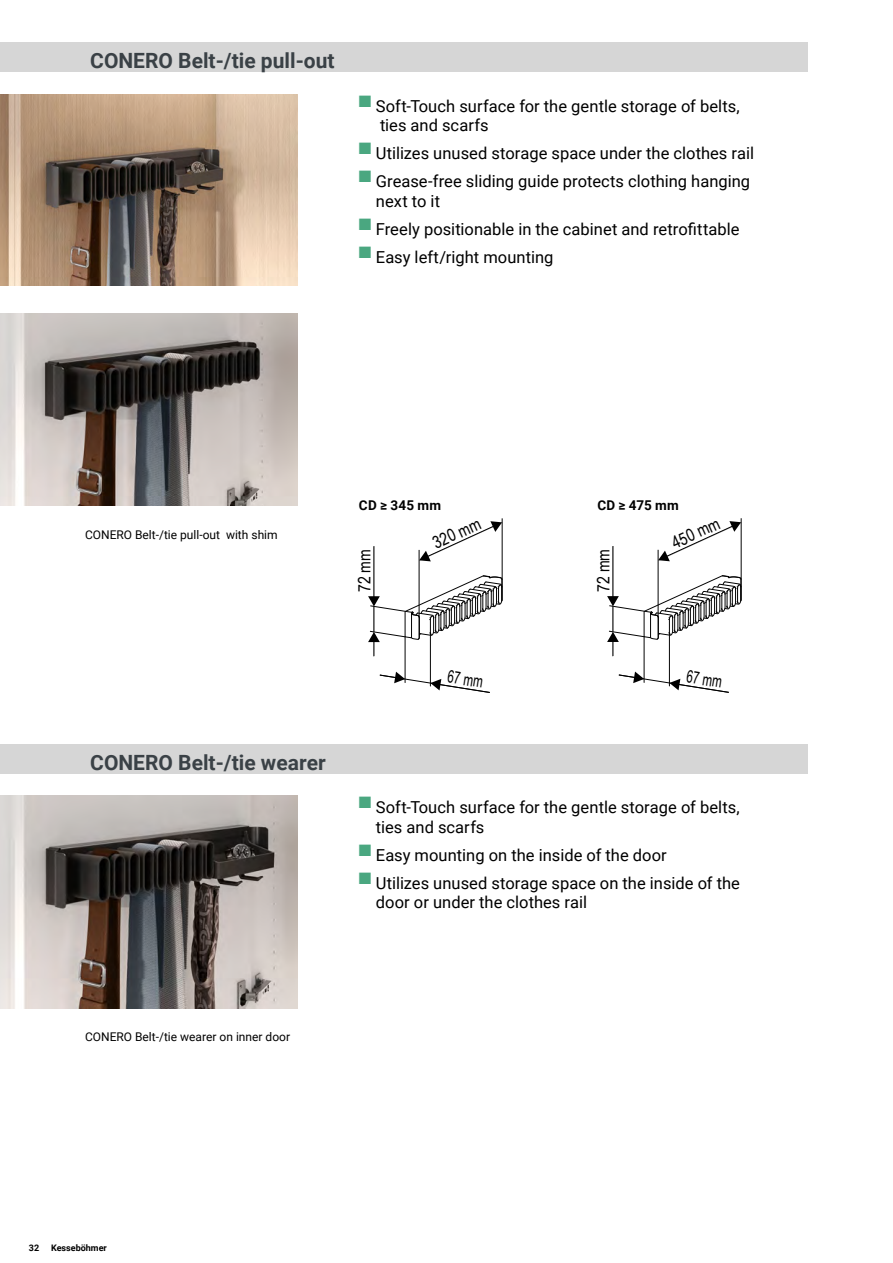
<style>
.page{position:relative;width:893px;height:1263px;background:#fff}
.page>*{position:absolute;margin:0;border:0;box-sizing:border-box;transform-origin:0 0}
.Head{font:700 21px "Roboto";color:#3a4146}
.t1{font:17.1px "Arial Narrow";color:#000}
.t2{font:17.1px "Arial Narrow";color:#000;scale:.83 1}
.t3{font:16.5px/19.5px "Roboto";color:#000}
.t4{font:16.5px "Zapf Dingbats ITC";color:#4aa780}
.t5{font:700 13.5px "Roboto";letter-spacing:.015em;color:#000}
.t6{font:12px "Roboto";color:#000}
.t7{font:700 9px "Roboto";color:#000}
</style>
<div class="page">
<div style="left:0;top:43px;width:808px;height:29px;background:#d6d6d6"></div>
<div style="left:0;top:744px;width:808px;height:30px;background:#d6d6d6"></div>
<img style="left:0;top:94px;width:298px;height:192px">
<hr style="left:374px;top:546px;width:1px;height:52px;background:#000">
<hr style="left:405px;top:636px;width:1px;height:46px;background:#050505">
<hr style="left:430px;top:632px;width:1px;height:54px;background:#050505">
<svg style="left:379px;top:672px;width:111px;height:21px"></svg>
<svg style="left:368px;top:574px;width:135px;height:82px"></svg>
<svg style="left:419px;top:521px;width:83px;height:40px"></svg>
<hr style="left:419px;top:550px;width:1px;height:67px;background:#050505">
<hr style="left:502px;top:518px;width:1px;height:62px;background:#050505">
<hr style="left:613px;top:546px;width:1px;height:52px;background:#000">
<hr style="left:644px;top:636px;width:1px;height:46px;background:#050505">
<hr style="left:669px;top:632px;width:1px;height:54px;background:#050505">
<svg style="left:618px;top:671px;width:111px;height:22px"></svg>
<svg style="left:607px;top:574px;width:135px;height:82px"></svg>
<svg style="left:658px;top:521px;width:83px;height:40px"></svg>
<hr style="left:658px;top:550px;width:1px;height:67px;background:#050505">
<hr style="left:741px;top:518px;width:1px;height:61px;background:#050505">
<img style="left:0;top:796px;width:298px;height:212px">
<img style="left:0;top:314px;width:298px;height:191px">
<p class="Head" style="left:90px;top:46px;width:246px">CONERO Belt-/tie pull-out</p>
<p class="t4" style="left:359px;top:93px;width:14px">■</p>
<p class="t4" style="left:359px;top:141px;width:14px">■</p>
<p class="t4" style="left:359px;top:169px;width:14px">■</p>
<p class="t4" style="left:359px;top:216px;width:14px">■</p>
<p class="t4" style="left:359px;top:244px;width:14px">■</p>
<p class="t3" style="left:376px;top:95px;width:365px">Soft-Touch surface for the gentle storage of belts, ties and scarfs</p>
<p class="t3" style="left:376px;top:143px;width:380px">Utilizes unused storage space under the clothes rail</p>
<p class="t3" style="left:376px;top:171px;width:376px">Grease-free sliding guide protects clothing hanging next to it</p>
<p class="t3" style="left:376px;top:218px;width:365px">Freely positionable in the cabinet and retrofittable</p>
<p class="t3" style="left:376px;top:246px;width:179px">Easy left/right mounting</p>
<p class="t6" style="left:85px;top:526px;width:194px">CONERO Belt-/tie pull-out with shim</p>
<p class="Head" style="left:90px;top:748px;width:237px">CONERO Belt-/tie wearer</p>
<p class="t5" style="left:359px;top:496px;width:84px">CD ≥ 345 mm</p>
<p class="t5" style="left:597px;top:496px;width:83px">CD ≥ 475 mm</p>
<p class="t1" style="left:352px;top:592px;width:44px;rotate:-90deg">72 mm</p>
<p class="t1" style="left:428px;top:532px;width:52px;rotate:-25deg">320 mm</p>
<p class="t2" style="left:450px;top:664px;width:44px;rotate:9deg">67 mm</p>
<p class="t1" style="left:591px;top:592px;width:44px;rotate:-90deg">72 mm</p>
<p class="t1" style="left:667px;top:532px;width:52px;rotate:-25deg">450 mm</p>
<p class="t2" style="left:689px;top:664px;width:44px;rotate:9deg">67 mm</p>
<p class="t4" style="left:359px;top:795px;width:14px">■</p>
<p class="t4" style="left:359px;top:842px;width:14px">■</p>
<p class="t4" style="left:359px;top:870px;width:14px">■</p>
<p class="t3" style="left:376px;top:797px;width:365px">Soft-Touch surface for the gentle storage of belts, ties and scarfs</p>
<p class="t3" style="left:376px;top:844px;width:292px">Easy mounting on the inside of the door</p>
<p class="t3" style="left:376px;top:872px;width:366px">Utilizes unused storage space on the inside of the door or under the clothes rail</p>
<p class="t2" style="left:450px;top:887px;width:44px;rotate:9deg">67 mm</p>
<p class="t6" style="left:85px;top:1029px;width:207px">CONERO Belt-/tie wearer on inner door</p>
<p class="t7" style="left:29px;top:1242px;width:12px">32</p>
<p class="t7" style="left:51px;top:1242px;width:57px">Kesseböhmer</p>
</div>
